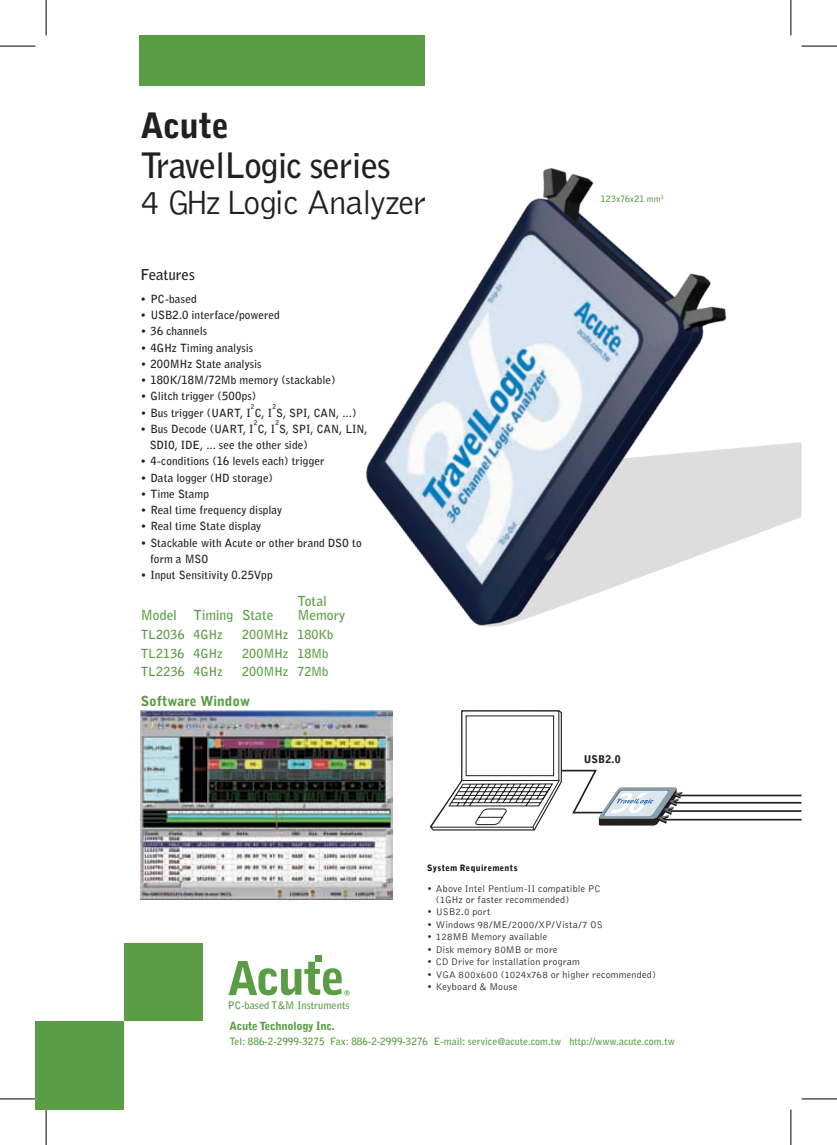
<style>
.page{position:relative;width:837px;height:1145px;background:#fff}
.page>*{position:absolute;margin:0;border:0;box-sizing:border-box;transform-origin:0 0}
.t1{font:700 34.88px "Bell Gothic";letter-spacing:-.025em;color:#231f20}
.t2{font:300 34.88px "Bell Gothic";letter-spacing:-.045em;color:#231f20}
.t3{font:900 34.88px "Bell Gothic";letter-spacing:-.015em;color:#231f20}
.t4{font:700 15px "Bell Gothic";letter-spacing:-.005em;color:#231f20}
.t5{font:700 13.75px/13.8px "Bell Gothic";letter-spacing:-.005em;color:#5a9d44}
.t6{font:900 13.75px "Bell Gothic";color:#5a9d44}
.t7{font:700 12.5px/18.8px "Bell Gothic";color:#5a9d44;text-align:justify}
.t8{font:700 11.25px/16.2px "Bell Gothic";letter-spacing:.005em;color:#231f20}
.t9{font:900 11.25px "Bell Gothic";letter-spacing:-.025em;color:#5a9d44}
.t10{font:900 10.62px "Bell Gothic";color:#231f20}
.t11{font:700 10.38px "Bell Gothic";color:#5a9d44}
.t12{font:300 10px/11.2px "Bell Gothic";letter-spacing:.015em;color:#231f20}
.t13{font:700 10px "Bell Gothic";color:#5a9d44}
.t14{font:900 8.75px "Bell Gothic";letter-spacing:.035em;color:#121112}
.t15{font:700 8.75px "Bell Gothic";letter-spacing:.015em;color:#5a9d44}
.t16{font:700 6.5px "Bell Gothic";color:#231f20}
</style>
<div class="page">
<div style="left:139px;top:35px;width:285px;height:51px;background:#5a9d44"></div>
<div style="left:124px;top:943px;width:78px;height:78px;background:#5a9d44"></div>
<div style="left:35px;top:1020px;width:89px;height:89px;background:#5a9d44"></div>
<svg style="left:228px;top:955px;width:121px;height:40px"></svg>
<img style="left:366px;top:168px;width:435px;height:459px">
<hr style="left:677px;top:794px;width:124px;height:2px;background:#231f20">
<hr style="left:662px;top:818px;width:139px;height:2px;background:#231f20">
<hr style="left:668px;top:810px;width:133px;height:2px;background:#231f20">
<hr style="left:673px;top:802px;width:128px;height:1px;background:#231f20">
<svg style="left:429px;top:710px;width:253px;height:121px"></svg>
<img style="left:140px;top:710px;width:252px;height:189px">
<hr style="left:0;top:46px;width:35px;height:1px;background:#000">
<hr style="left:801px;top:46px;width:35px;height:1px;background:#000">
<hr style="left:0;top:1098px;width:35px;height:1px;background:#000">
<hr style="left:801px;top:1098px;width:35px;height:1px;background:#000">
<hr style="left:46px;top:0;width:1px;height:35px;background:#000">
<hr style="left:46px;top:1109px;width:1px;height:35px;background:#000">
<hr style="left:790px;top:0;width:1px;height:35px;background:#000">
<hr style="left:790px;top:1109px;width:1px;height:35px;background:#000">
<h1 class="t3" style="left:140px;top:105px;width:90px">Acute</h1>
<h1 class="t1" style="left:140px;top:144px;width:252px">TravelLogic series</h1>
<h1 class="t2" style="left:140px;top:184px;width:287px">4 GHz Logic Analyzer</h1>
<h2 class="t4" style="left:140px;top:266px;width:56px">Features</h2>
<p class="t8" style="left:140px;top:290px;width:58px">• PC-based</p>
<p class="t8" style="left:140px;top:307px;width:141px">• USB2.0 interface/powered</p>
<p class="t8" style="left:141px;top:323px;width:68px">• 36 channels</p>
<p class="t8" style="left:141px;top:339px;width:114px">• 4GHz Timing analysis</p>
<p class="t8" style="left:141px;top:355px;width:122px">• 200MHz State analysis</p>
<p class="t8" style="left:141px;top:372px;width:196px">• 180K/18M/72Mb memory (stackable)</p>
<p class="t8" style="left:141px;top:388px;width:117px">• Glitch trigger (500ps)</p>
<p class="t8" style="left:141px;top:404px;width:217px">• Bus trigger (UART, I C, I S, SPI, CAN, ...)</p>
<p class="t16" style="left:251px;top:403px;width:5px">2</p>
<p class="t16" style="left:272px;top:403px;width:5px">2</p>
<p class="t8" style="left:140px;top:420px;width:228px">• Bus Decode (UART, I C, I S, SPI, CAN, LIN,</p>
<p class="t16" style="left:254px;top:419px;width:5px">2</p>
<p class="t16" style="left:275px;top:419px;width:5px">2</p>
<p class="t8" style="left:150px;top:437px;width:160px">SDIO, IDE, ... see the other side)</p>
<p class="t8" style="left:140px;top:453px;width:185px">• 4-conditions (16 levels each) trigger</p>
<p class="t8" style="left:141px;top:469px;width:133px">• Data logger (HD storage)</p>
<p class="t8" style="left:141px;top:485px;width:70px">• Time Stamp</p>
<p class="t8" style="left:141px;top:502px;width:143px">• Real time frequency display</p>
<p class="t8" style="left:141px;top:518px;width:122px">• Real time State display</p>
<p class="t8" style="left:150px;top:534px;width:213px;text-indent:-9px">• Stackable with Acute or other brand DSO to form a MSO</p>
<p class="t8" style="left:141px;top:567px;width:133px">• Input Sensitivity 0.25Vpp</p>
<p class="t5" style="left:242px;top:608px;width:33px">State</p>
<p class="t7" style="left:242px;top:625px;width:48px">200MHz 200MHz 200MHz</p>
<p class="t5" style="left:297px;top:594px;width:49px">Total<br>Memory</p>
<p class="t7" style="left:297px;top:625px;width:38px;text-align:left">180Kb<br>18Mb<br>72Mb</p>
<p class="t5" style="left:141px;top:608px;width:38px">Model</p>
<p class="t7" style="left:141px;top:625px;width:46px">TL2036<br>TL2136<br>TL2236</p>
<p class="t6" style="left:141px;top:692px;width:111px">Software Window</p>
<p class="t5" style="left:193px;top:608px;width:41px">Timing</p>
<p class="t7" style="left:193px;top:625px;width:31px">4GHz 4GHz 4GHz</p>
<p class="t15" style="left:600px;top:193px;width:64px">123x76x21 mm<sup>3</sup></p>
<p class="t10" style="left:583px;top:753px;width:38px">USB2.0</p>
<p class="t11" style="left:228px;top:999px;width:123px">PC-based T&amp;M Instruments</p>
<p class="t14" style="left:427px;top:862px;width:92px">System Requirements</p>
<p class="t12" style="left:435px;top:883px;width:166px;text-indent:-9px">• Above Intel Pentium-II compatible PC (1GHz or faster recommended)</p>
<p class="t12" style="left:427px;top:906px;width:65px">• USB2.0 port</p>
<p class="t12" style="left:427px;top:919px;width:177px">• Windows 98/ME/2000/XP/Vista/7 OS</p>
<p class="t12" style="left:427px;top:931px;width:121px">• 128MB Memory available</p>
<p class="t12" style="left:427px;top:944px;width:132px">• Disk memory 80MB or more</p>
<p class="t12" style="left:427px;top:956px;width:154px">• CD Drive for installation program</p>
<p class="t12" style="left:427px;top:969px;width:230px">• VGA 800x600 (1024x768 or higher recommended)</p>
<p class="t12" style="left:427px;top:981px;width:92px">• Keyboard &amp; Mouse</p>
<p class="t9" style="left:229px;top:1019px;width:107px">Acute Technology Inc.</p>
<p class="t13" style="left:229px;top:1035px;width:447px">Tel: 886-2-2999-3275 Fax: 886-2-2999-3276 E-mail: service@acute.com.tw http://www.acute.com.tw</p>
</div>
